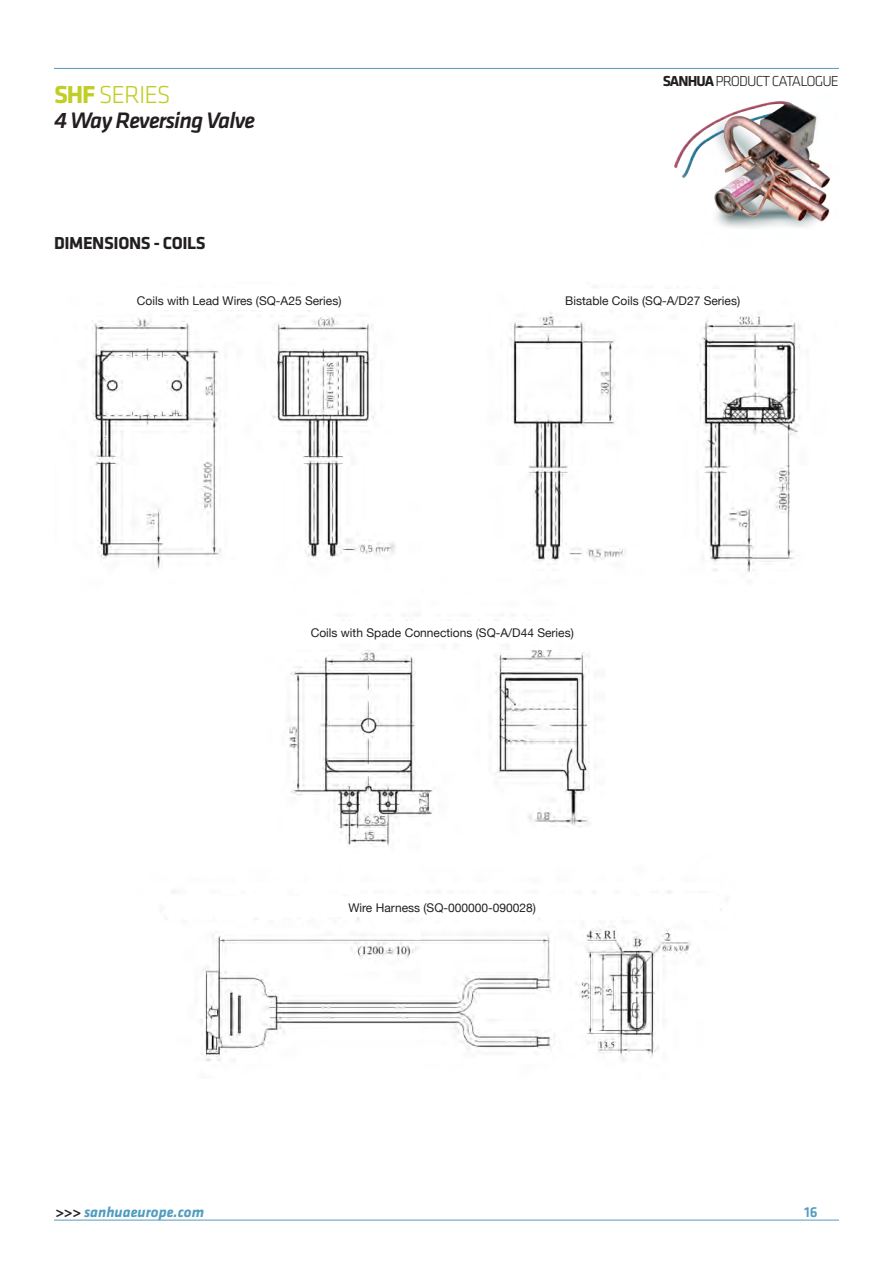
<style>
.page{position:relative;width:893px;height:1263px;background:#fff}
.page>*{position:absolute;margin:0;border:0;box-sizing:border-box;transform-origin:0 0}
.t1{font:300 25.5px "Klavika";letter-spacing:-.04em;color:#c1ce23}
.t2{font:italic 500 23.25px "Klavika";letter-spacing:-.04em;color:#231f20}
.t3{font:700 18px "Klavika";letter-spacing:-.02em;color:#231f20}
.t4{font:300 15px "Klavika";letter-spacing:-.06em;color:#231f20}
.t5{font:italic 700 15px "Klavika";color:#529cbe}
.t6{font:500 15px "Klavika";color:#529cbe}
.t7{font:12px "Helvetica Neue";color:#231f20}
.s1{font-weight:700}
.s2{font-style:normal;color:#231f20}
</style>
<div class="page">
<hr style="left:54px;top:1220px;width:785px;height:1px;background:#529cbe">
<hr style="left:54px;top:68px;width:785px;height:1px;background:#529cbe">
<img style="left:92px;top:286px;width:708px;height:776px">
<div style="left:112px;top:289px;width:255px;height:20px;background:#fff"></div>
<div style="left:302px;top:621px;width:281px;height:21px;background:#fff"></div>
<div style="left:166px;top:896px;width:553px;height:20px;background:#fff"></div>
<div style="left:525px;top:289px;width:255px;height:20px;background:#fff"></div>
<img style="left:674px;top:100px;width:157px;height:125px">
<p class="t1" style="left:54px;top:81px;width:118px"><span class="s1">SHF</span> SERIES</p>
<p class="t2" style="left:54px;top:108px;width:203px">4 Way Reversing Valve</p>
<p class="t3" style="left:54px;top:233px;width:153px">DIMENSIONS - COILS</p>
<p class="t7" style="left:137px;top:292px;width:206px">Coils with Lead Wires (SQ-A25 Series)</p>
<p class="t4" style="left:663px;top:73px;width:178px"><span class="s1">SANHUA</span> PRODUCT CATALOGUE</p>
<p class="t7" style="left:565px;top:292px;width:176px">Bistable Coils (SQ-A/D27 Series)</p>
<p class="t7" style="left:311px;top:624px;width:265px">Coils with Spade Connections (SQ-A/D44 Series)</p>
<p class="t7" style="left:348px;top:899px;width:189px">Wire Harness (SQ-000000-090028)</p>
<p class="t5" style="left:55px;top:1204px;width:150px"><span class="s2">&gt;&gt;&gt;</span> sanhuaeurope.com</p>
<p class="t6" style="left:804px;top:1204px;width:15px">16</p>
</div>
